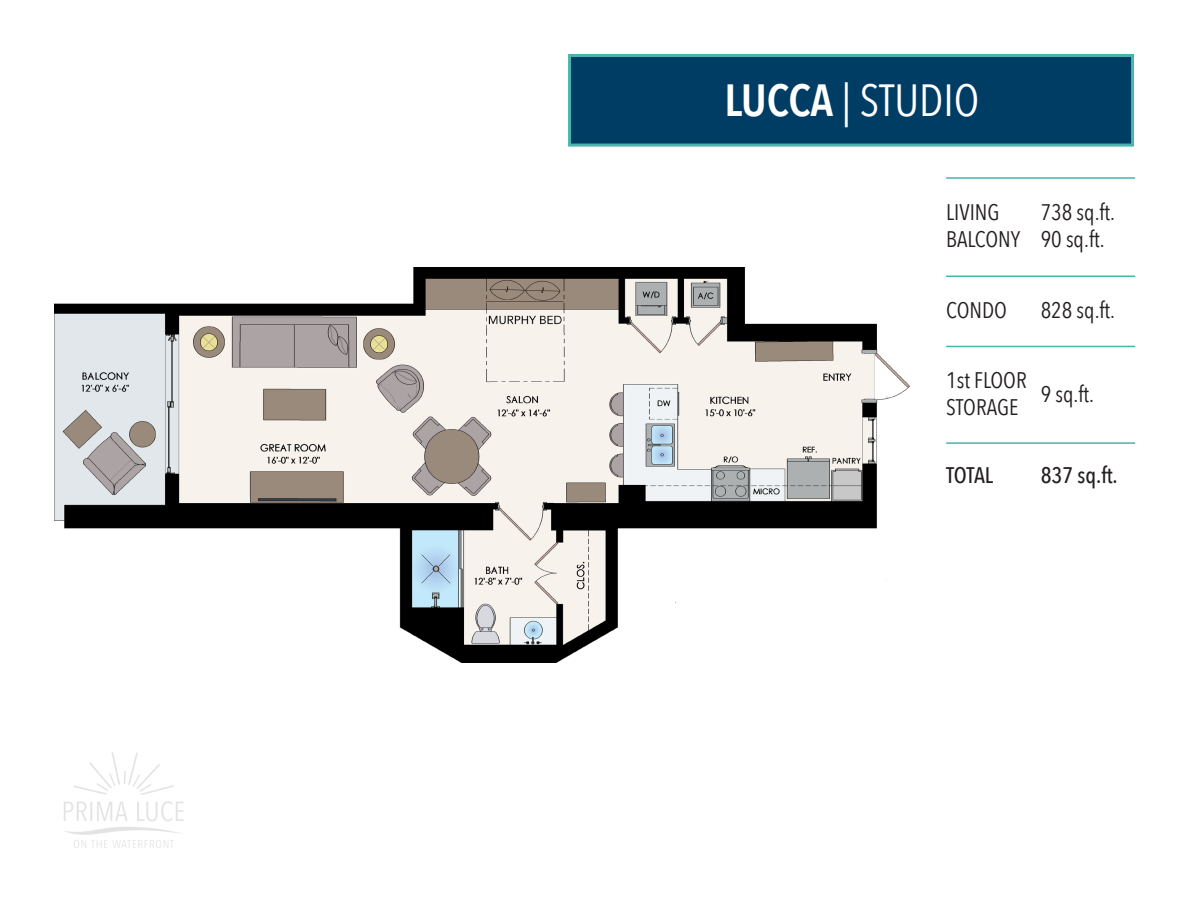
<style>
.page{position:relative;width:1188px;height:918px;background:#fff}
.page>*{position:absolute;margin:0;border:0;box-sizing:border-box;transform-origin:0 0}
.t1{font:45px "Avenir Next Condensed";color:#fff}
.t2{font:22.5px "Avenir Next Condensed";color:#231f20}
.t3{font:500 22.5px "Avenir Next Condensed";letter-spacing:-.005em;color:#231f20}
.s1{font-weight:600}
</style>
<div class="page">
<img style="left:55px;top:267px;width:855px;height:396px">
<div style="left:568px;top:54px;width:566px;height:93px;background:#003d65;border:3px solid #47b4ad"></div>
<hr style="left:946px;top:177px;width:189px;height:2px;background:#47b4ad">
<hr style="left:946px;top:276px;width:189px;height:1px;background:#47b4ad">
<hr style="left:946px;top:346px;width:189px;height:1px;background:#47b4ad">
<hr style="left:946px;top:442px;width:189px;height:2px;background:#47b4ad">
<img style="left:64px;top:752px;width:120px;height:96px">
<p class="t1" style="left:725px;top:61px;width:256px"><span class="s1">LUCCA</span> | STUDIO</p>
<p class="t2" style="left:946px;top:193px;width:55px">LIVING</p>
<p class="t2" style="left:946px;top:220px;width:76px">BALCONY</p>
<p class="t2" style="left:1041px;top:193px;width:76px">738 sq.ft.</p>
<p class="t2" style="left:1041px;top:220px;width:65px">90 sq.ft.</p>
<p class="t2" style="left:946px;top:291px;width:62px">CONDO</p>
<p class="t2" style="left:1041px;top:291px;width:76px">828 sq.ft.</p>
<p class="t2" style="left:946px;top:361px;width:82px">1st FLOOR</p>
<p class="t2" style="left:946px;top:388px;width:74px">STORAGE</p>
<p class="t2" style="left:1041px;top:375px;width:55px">9 sq.ft.</p>
<p class="t3" style="left:946px;top:462px;width:49px">TOTAL</p>
<p class="t3" style="left:1041px;top:462px;width:79px">837 sq.ft.</p>
</div>
